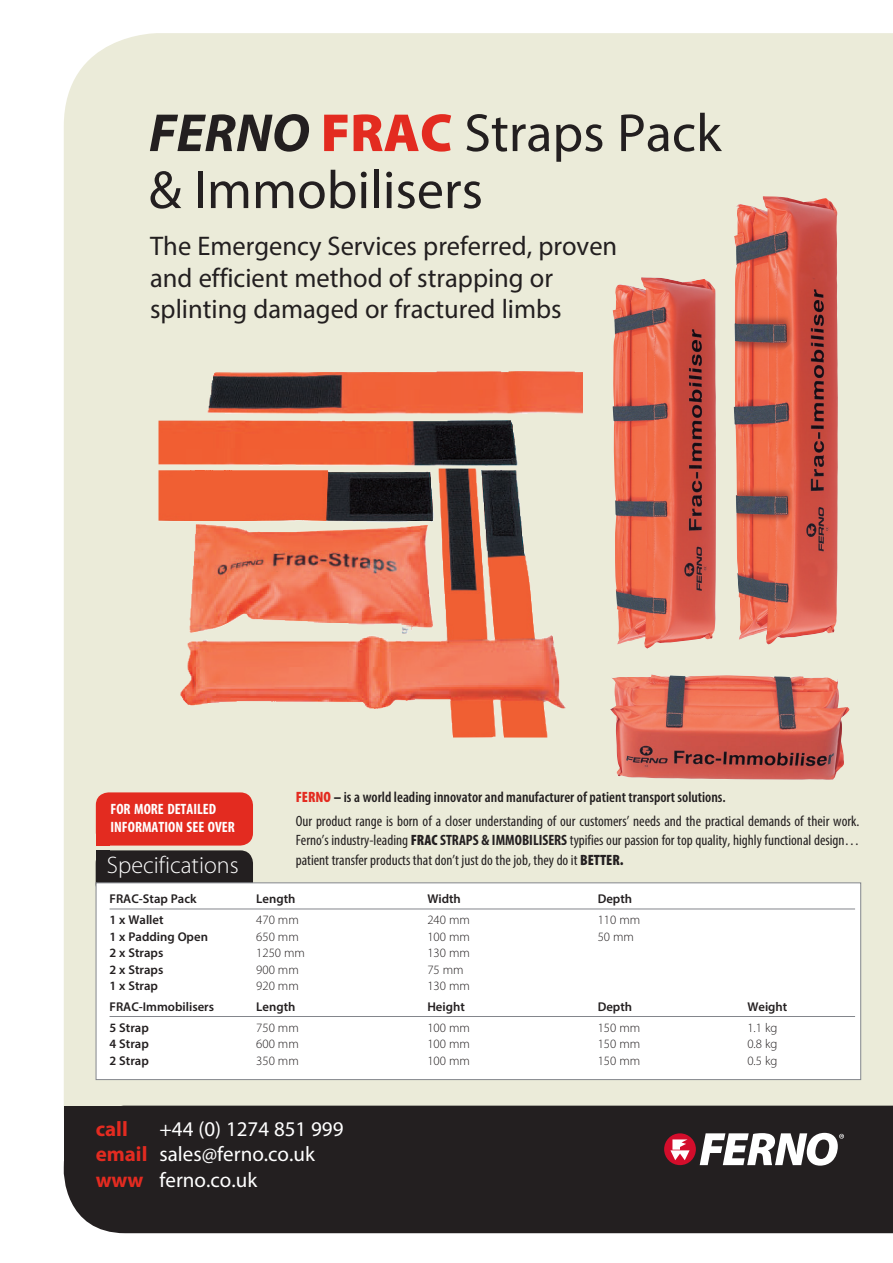
<style>
.page{position:relative;width:893px;height:1263px;background:#fff}
.page>*{position:absolute;margin:0;border:0;box-sizing:border-box;transform-origin:0 0}
.t1{font:54px/57px "Myriad Pro";color:#231f20}
.Intro_body{font:27px/31.5px "Myriad Pro";color:#231f20}
.t2{font:300 24px "Myriad Pro";color:#fff}
.t3{font:21px/25.2px "Myriad Pro";color:#fff}
.t4{font:700 21px "Myriad Pro";color:#e32b20}
.t5{font:condensed 15px/19.5px "Myriad Pro";color:#231f20;text-align:justify}
.t6{font:600 condensed 15px "Myriad Pro";color:#231f20}
.t7{font:700 condensed 15px "Myriad Pro";color:#fff}
.t8{font:600 12.75px "Myriad Pro";color:#231f20}
.t9{font:300 12.75px "Myriad Pro";color:#231f20}
.s1{font-weight:700;font-style:italic}
.s2{font-weight:900;color:#e32b20}
.s3{font-weight:900}
.s4{font-weight:700}
.s5{font-weight:700;color:#e32b20}
</style>
<div class="page">
<div style="left:64px;top:33px;width:829px;height:1073px;background:#ebebd9"></div>
<div style="left:64px;top:1106px;width:829px;height:127px;background:#231f20"></div>
<div style="left:96px;top:850px;width:157px;height:47px;background:#231f20;border-radius:13px"></div>
<div style="left:96px;top:850px;width:14px;height:13px;background:#231f20"></div>
<div style="left:96px;top:882px;width:765px;height:198px;background:#fff;border:1px solid #83868c"></div>
<hr style="left:110px;top:909px;width:745px;height:1px;background:#83868c">
<hr style="left:110px;top:1016px;width:745px;height:1px;background:#83868c">
<img style="left:613px;top:277px;width:103px;height:371px">
<img style="left:734px;top:196px;width:104px;height:448px">
<img style="left:610px;top:674px;width:239px;height:106px">
<img style="left:159px;top:371px;width:424px;height:366px">
<div style="left:96px;top:792px;width:157px;height:53px;background:#e32b20;border-radius:13px"></div>
<div style="left:96px;top:832px;width:14px;height:13px;background:#e32b20"></div>
<div style="left:664px;top:1133px;width:32px;height:32px;background:#d30d2b;border-radius:50%"></div>
<svg style="left:670px;top:1139px;width:20px;height:21px"></svg>
<svg style="left:700px;top:1133px;width:144px;height:33px"></svg>
<p class="t1" style="left:149px;top:104px;width:574px"><span class="s1">FERNO</span> <span class="s2">FRAC</span> Straps Pack &amp; Immobilisers</p>
<p class="Intro_body" style="left:150px;top:230px;width:469px">The Emergency Services preferred, proven and efficient method of strapping or splinting damaged or fractured limbs</p>
<p class="t7" style="left:110px;top:800px;width:107px">FOR MORE DETAILED</p>
<p class="t7" style="left:110px;top:818px;width:126px">INFORMATION SEE OVER</p>
<p class="t2" style="left:107px;top:851px;width:133px">Specifications</p>
<p class="t6" style="left:296px;top:789px;width:432px"><span class="s2">FERNO</span> <span class="s3">–</span> is a world leading innovator and manufacturer of patient transport solutions.</p>
<p class="t5" style="left:296px;top:811px;width:565px">Our product range is born of a closer understanding of our customers’ needs and the practical demands of their work.<br>Ferno’s industry-leading <span class="s3">FRAC</span> <span class="s4">STRAPS &amp; IMMOBILISERS</span> typifies our passion for top quality, highly functional design… patient transfer products that don’t just do the job, they do it <span class="s3">BETTER.</span></p>
<p class="t8" style="left:110px;top:891px;width:89px">FRAC-Stap Pack</p>
<p class="t8" style="left:256px;top:891px;width:41px">Length</p>
<p class="t8" style="left:427px;top:891px;width:35px">Width</p>
<p class="t8" style="left:598px;top:891px;width:36px">Depth</p>
<p class="t8" style="left:110px;top:912px;width:56px">1 x Wallet</p>
<p class="t9" style="left:256px;top:913px;width:44px">470 mm</p>
<p class="t9" style="left:427px;top:913px;width:44px">240 mm</p>
<p class="t9" style="left:598px;top:913px;width:44px">110 mm</p>
<p class="t8" style="left:110px;top:928px;width:100px">1 x Padding Open</p>
<p class="t9" style="left:256px;top:929px;width:44px">650 mm</p>
<p class="t9" style="left:427px;top:929px;width:44px">100 mm</p>
<p class="t9" style="left:598px;top:929px;width:38px">50 mm</p>
<p class="t8" style="left:110px;top:945px;width:55px">2 x Straps</p>
<p class="t9" style="left:256px;top:946px;width:50px">1250 mm</p>
<p class="t9" style="left:427px;top:946px;width:44px">130 mm</p>
<p class="t8" style="left:110px;top:961px;width:55px">2 x Straps</p>
<p class="t9" style="left:256px;top:962px;width:44px">900 mm</p>
<p class="t9" style="left:427px;top:962px;width:38px">75 mm</p>
<p class="t8" style="left:110px;top:978px;width:50px">1 x Strap</p>
<p class="t9" style="left:256px;top:979px;width:44px">920 mm</p>
<p class="t9" style="left:427px;top:979px;width:44px">130 mm</p>
<p class="t8" style="left:110px;top:998px;width:106px">FRAC-Immobilisers</p>
<p class="t8" style="left:256px;top:998px;width:41px">Length</p>
<p class="t8" style="left:427px;top:998px;width:39px">Height</p>
<p class="t8" style="left:598px;top:998px;width:36px">Depth</p>
<p class="t8" style="left:747px;top:998px;width:41px">Weight</p>
<p class="t8" style="left:110px;top:1019px;width:41px">5 Strap</p>
<p class="t9" style="left:256px;top:1020px;width:44px">750 mm</p>
<p class="t9" style="left:427px;top:1020px;width:44px">100 mm</p>
<p class="t9" style="left:598px;top:1020px;width:44px">150 mm</p>
<p class="t9" style="left:747px;top:1020px;width:32px">1.1 kg</p>
<p class="t8" style="left:110px;top:1036px;width:41px">4 Strap</p>
<p class="t9" style="left:256px;top:1037px;width:44px">600 mm</p>
<p class="t9" style="left:427px;top:1037px;width:44px">100 mm</p>
<p class="t9" style="left:598px;top:1037px;width:44px">150 mm</p>
<p class="t9" style="left:747px;top:1037px;width:32px">0.8 kg</p>
<p class="t8" style="left:110px;top:1052px;width:41px">2 Strap</p>
<p class="t9" style="left:256px;top:1053px;width:44px">350 mm</p>
<p class="t9" style="left:427px;top:1053px;width:44px">100 mm</p>
<p class="t9" style="left:598px;top:1053px;width:44px">150 mm</p>
<p class="t9" style="left:747px;top:1053px;width:32px">0.5 kg</p>
<p class="t4" style="left:96px;top:1115px;width:34px">call</p>
<p class="t3" style="left:96px;top:1116px;width:249px;text-indent:64px">+44 (0) 1274 851 999 <span class="s5">email</span> sales@ferno.co.uk</p>
<p class="t3" style="left:96px;top:1166px;width:163px"><span class="s5">www</span> ferno.co.uk</p>
</div>
